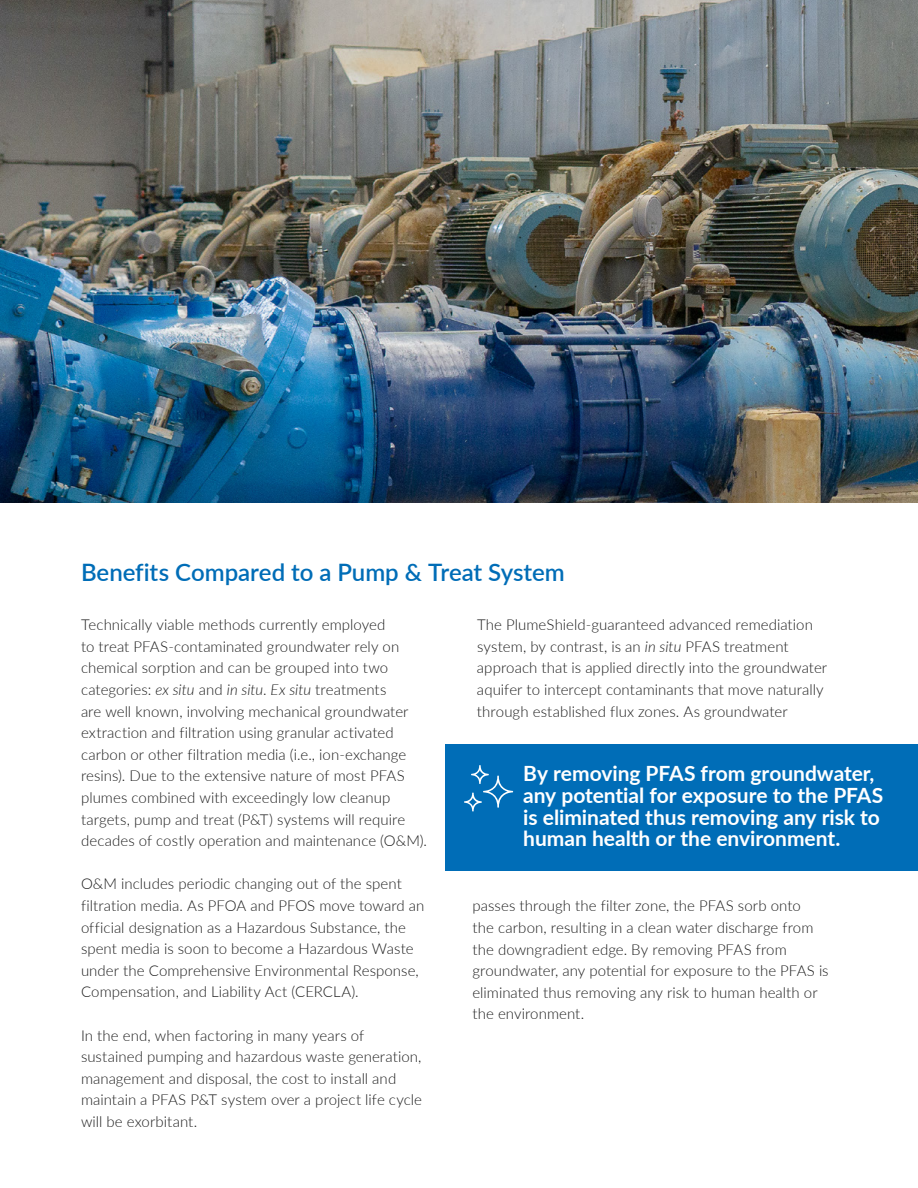
<style>
.page{position:relative;width:918px;height:1188px;background:#fff}
.page>*{position:absolute;margin:0;border:0;box-sizing:border-box;transform-origin:0 0}
.t1{font:600 24px "Lato";letter-spacing:-.005em;color:#006db7}
.t2{font:700 21px/21.6px "Lato";color:#fff}
.t3{font:300 15px/21.6px "Lato";letter-spacing:.005em;color:#1d1d1d}
.s1{font-style:italic}
</style>
<div class="page">
<img style="left:1px;top:0;width:917px;height:502px">
<div style="left:446px;top:744px;width:472px;height:127px;background:#006db7"></div>
<svg style="left:464px;top:765px;width:49px;height:47px"></svg>
<h1 class="t1" style="left:81px;top:555px;width:485px">Benefits Compared to a Pump &amp; Treat System</h1>
<p class="t3" style="left:81px;top:613px;width:348px">Technically viable methods currently employed<br>to treat PFAS-contaminated groundwater rely on chemical sorption and can be grouped into two categories: <span class="s1">ex situ</span> and <span class="s1">in situ</span>. <span class="s1">Ex situ</span> treatments<br>are well known, involving mechanical groundwater extraction and filtration using granular activated carbon or other filtration media (i.e., ion-exchange resins). Due to the extensive nature of most PFAS plumes combined with exceedingly low cleanup targets, pump and treat (P&amp;T) systems will require decades of costly operation and maintenance (O&amp;M).</p>
<p class="t3" style="left:81px;top:873px;width:345px">O&amp;M includes periodic changing out of the spent filtration media. As PFOA and PFOS move toward an official designation as a Hazardous Substance, the spent media is soon to become a Hazardous Waste under the Comprehensive Environmental Response, Compensation, and Liability Act (CERCLA).</p>
<p class="t3" style="left:81px;top:1024px;width:343px">In the end, when factoring in many years of sustained pumping and hazardous waste generation, management and disposal, the cost to install and maintain a PFAS P&amp;T system over a project life cycle will be exorbitant.</p>
<p class="t3" style="left:477px;top:613px;width:352px">The PlumeShield-guaranteed advanced remediation system, by contrast, is an <span class="s1">in situ</span> PFAS treatment approach that is applied directly into the groundwater aquifer to intercept contaminants that move naturally through established flux zones. As groundwater</p>
<h2 class="t2" style="left:523px;top:762px;width:362px">By removing PFAS from groundwater, any potential for exposure to the PFAS is eliminated thus removing any risk to human health or the environment.</h2>
<p class="t3" style="left:472px;top:895px;width:358px">passes through the filter zone, the PFAS sorb onto<br>the carbon, resulting in a clean water discharge from the downgradient edge. By removing PFAS from groundwater, any potential for exposure to the PFAS is eliminated thus removing any risk to human health or the environment.</p>
</div>
